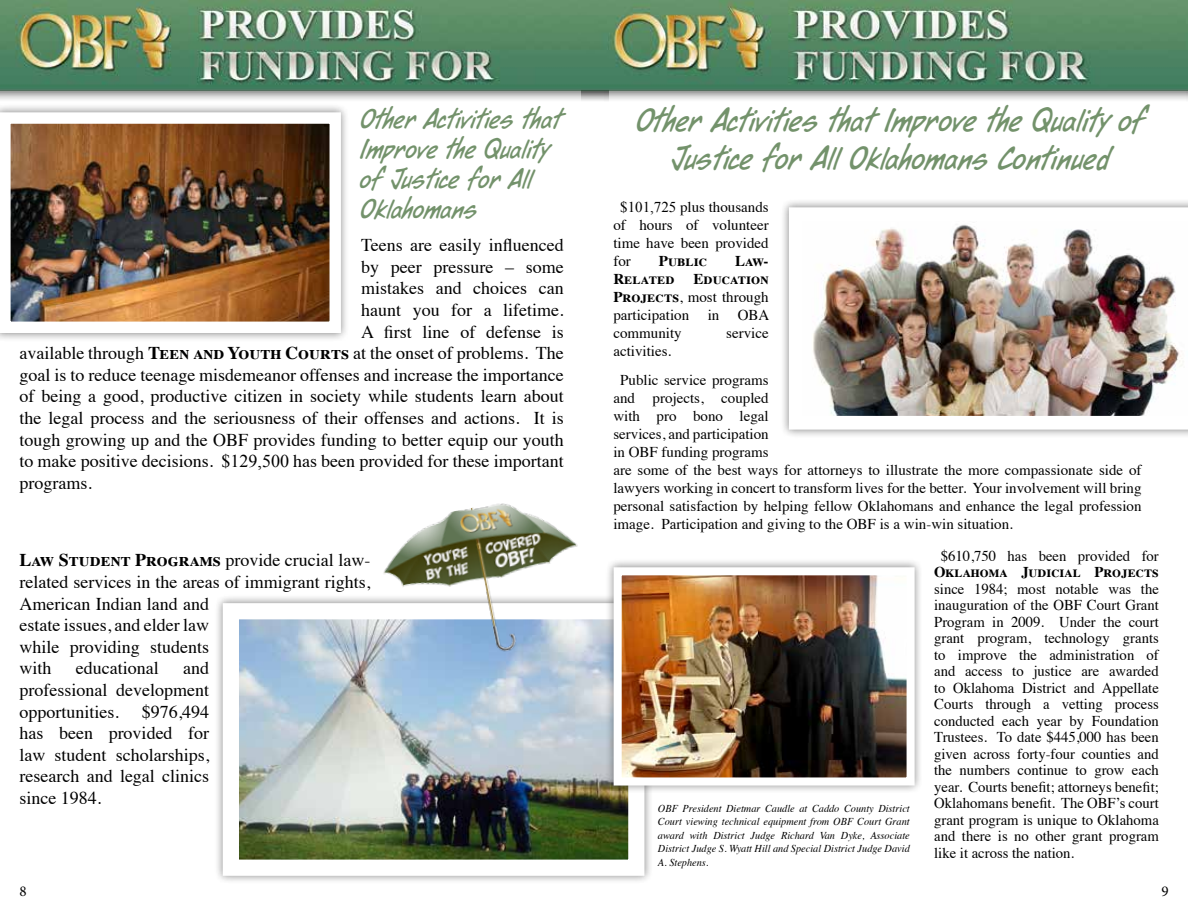
<style>
.page{position:relative;width:1188px;height:918px;background:#fff}
.page>*{position:absolute;margin:0;border:0;box-sizing:border-box;transform-origin:0 0}
.t1{font:28.5px/37.5px "CC Dear Diary";color:#73926b;text-align:center}
.t2{font:24px/30px "CC Dear Diary";color:#73926b}
.t3{font:18px/21.6px "Times";color:#000;text-align:justify}
.t4{font:18px "Times Bold SC";color:#000}
.t5{font:15px/16.5px "Times";color:#000;text-align:justify}
.t6{font:15px "Times Bold SC";color:#000}
.t7{font:15px "Minion Pro";color:#000}
.t8{font:italic 10.5px/13.5px "Times";color:#000;text-align:justify}
.s1{font-family:"Times Bold SC"}
.s2{font-family:"Times New Roman"}
.s3{font-family:"Times"}
</style>
<div class="page">
<img style="left:0;top:0;width:581px;height:100px">
<div style="left:0;top:104px;width:350px;height:238px;background:#000;opacity:.47"></div>
<img style="left:12px;top:124px;width:317px;height:197px">
<div style="left:0;top:112px;width:341px;height:221px;border:11px solid #fff"></div>
<div style="left:214px;top:594px;width:439px;height:290px;background:#000;opacity:.47"></div>
<img style="left:240px;top:620px;width:341px;height:239px">
<img style="left:363px;top:503px;width:218px;height:178px">
<img style="left:581px;top:0;width:607px;height:884px">
<div style="left:780px;top:199px;width:408px;height:239px;background:#000;opacity:.47"></div>
<img style="left:789px;top:207px;width:399px;height:223px">
<div style="left:605px;top:559px;width:318px;height:235px;background:#000;opacity:.47"></div>
<img style="left:623px;top:576px;width:283px;height:201px">
<div style="left:614px;top:567px;width:301px;height:219px;border:8px solid #fff"></div>
<h2 class="t2" style="left:361px;top:105px;width:203px">Other Activities that<br>Improve the Quality of Justice for All<br>Oklahomans</h2>
<p class="t3" style="left:361px;top:233px;width:204px">Teens are easily influenced</p>
<p class="t3" style="left:361px;top:254px;width:204px">by peer pressure – some</p>
<p class="t3" style="left:361px;top:276px;width:204px">mistakes and choices can</p>
<p class="t3" style="left:361px;top:298px;width:204px">haunt you for a lifetime.</p>
<p class="t3" style="left:361px;top:319px;width:204px">A first line of defense is</p>
<p class="t3" style="left:19px;top:341px;width:546px">available through <span class="s1">Teen and Youth Courts</span> at the onset of problems. The</p>
<p class="t3" style="left:19px;top:362px;width:546px">goal is to reduce teenage misdemeanor offenses and increase the importance</p>
<p class="t3" style="left:19px;top:384px;width:546px">of being a good, productive citizen in society while students learn about</p>
<p class="t3" style="left:19px;top:406px;width:546px">the legal process and the seriousness of their offenses and actions. It is</p>
<p class="t3" style="left:19px;top:427px;width:546px">tough growing up and the OBF provides funding to better equip our youth</p>
<p class="t3" style="left:19px;top:449px;width:546px">to make positive decisions. <span class="s2">$129,500</span> has been provided for these important</p>
<p class="t3" style="left:19px;top:470px;width:74px">programs.</p>
<p class="t4" style="left:19px;top:550px;width:353px">Law Student Programs <span class="s3">provide crucial law-</span></p>
<p class="t3" style="left:19px;top:570px;width:353px;text-align:left">related services in the areas of immigrant rights,<br>American Indian land and<br>estate issues, and elder law<br>while providing students<br>with</p>
<p class="t3" style="left:76px;top:656px;width:84px">educational</p>
<p class="t3" style="left:19px;top:656px;width:191px;text-indent:164px">and professional development opportunities.</p>
<p class="t3" style="left:19px;top:699px;width:191px;text-indent:122px">$976,494 has been provided for law student scholarships, research and legal clinics since 1984.</p>
<h1 class="t1" style="left:637px;top:104px;width:510px">Other Activities that Improve the Quality of<br>Justice for All Oklahomans Continued</h1>
<p class="t5" style="left:613px;top:197px;width:157px;line-height:18px;text-indent:7px"><span class="s2">$101,725</span> plus thousands of hours of volunteer time have been provided for</p>
<p class="t6" style="left:659px;top:252px;width:50px">Public</p>
<p class="t6" style="left:735px;top:252px;width:35px">Law-</p>
<p class="t6" style="left:613px;top:270px;width:63px">Related</p>
<p class="t6" style="left:694px;top:270px;width:77px">Education</p>
<p class="t5" style="left:613px;top:287px;width:158px;line-height:18px"><span class="s1">Projects</span>, most through participation in OBA community</p>
<p class="t5" style="left:726px;top:324px;width:44px">service</p>
<p class="t5" style="left:620px;top:335px;width:150px;line-height:28.8px;text-indent:-7px">activities.<br>Public service programs</p>
<p class="t5" style="left:613px;top:388px;width:530px;line-height:18px;text-align:left">and projects, coupled<br>with pro bono legal<br>services, and participation<br>in OBF funding programs<br>are some of the best ways for attorneys to illustrate the more compassionate side of lawyers working in concert to transform lives for the better. Your involvement will bring personal satisfaction by helping fellow Oklahomans and enhance the legal profession image. Participation and giving to the OBF is a win-win situation.</p>
<p class="t5" style="left:941px;top:546px;width:219px">$610,750 has been provided for</p>
<p class="t6" style="left:934px;top:563px;width:226px">Oklahoma Judicial Projects</p>
<p class="t5" style="left:934px;top:579px;width:226px">since 1984; most notable was the inauguration of the OBF Court Grant Program in 2009. Under the court grant program, technology grants to improve the administration of and access to justice are awarded to Oklahoma District and Appellate Courts through a vetting process conducted each year by Foundation Trustees. To date $445,000 has been given across forty-four counties and the numbers continue to grow each year. Courts benefit; attorneys benefit; Oklahomans benefit. The OBF’s court grant program is unique to Oklahoma and there is no other grant program like it across the nation.</p>
<p class="t8" style="left:658px;top:801px;width:253px">OBF President Dietmar Caudle at Caddo County District Court viewing technical equipment from OBF Court Grant award with District Judge Richard Van Dyke, Associate District Judge S. Wyatt Hill and Special District Judge David A. Stephens.</p>
<p class="t7" style="left:19px;top:882px;width:9px">8</p>
<p class="t7" style="left:1161px;top:882px;width:9px">9</p>
</div>
